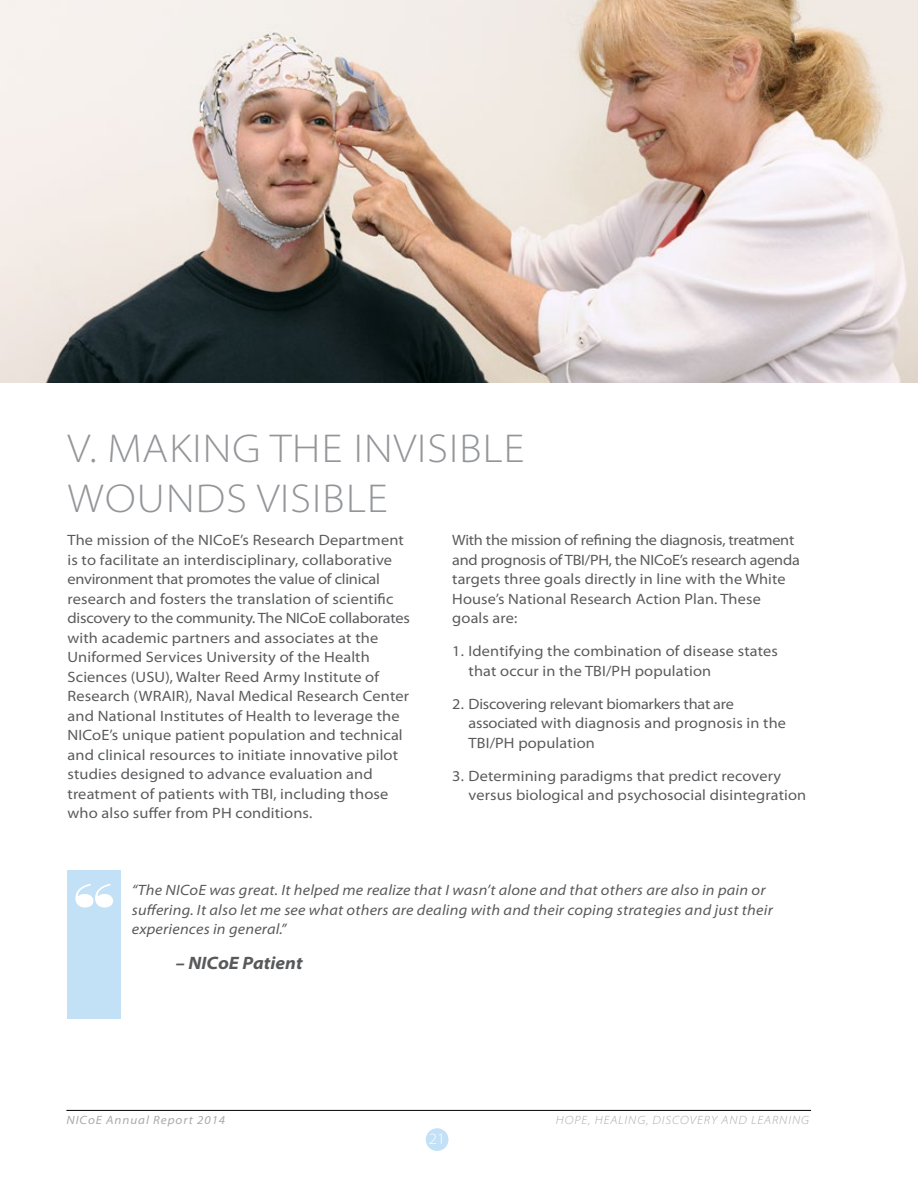
<style>
.page{position:relative;width:918px;height:1188px;background:#fff}
.page>*{position:absolute;margin:0;border:0;box-sizing:border-box;transform-origin:0 0}
.t1{font:300 semi-expanded 40.5px/49.5px "Myriad Pro";letter-spacing:.03em;color:#939598}
.Quote_Attribution{font:italic 700 semi-expanded 18px "Myriad Pro";color:#58595b}
.t2{font:300 semi-expanded 15.75px "Myriad Pro";color:#fff}
.t3{font:semi-expanded 15px/19.5px "Myriad Pro";letter-spacing:.01em;color:#58595b}
.Quote_Copy{font:italic semi-expanded 15px/19.5px "Myriad Pro";letter-spacing:.015em;color:#58595b}
.t4{font:semi-expanded 15px/19.5px "Myriad Pro";letter-spacing:-.01em;color:#58595b}
.t5{font:italic 300 semi-expanded 12px "Myriad Pro";letter-spacing:.08em;color:#a7a9ac}
.t6{font:italic semi-expanded 12px "Myriad Pro";letter-spacing:.08em;color:#a7a9ac}
</style>
<div class="page">
<hr style="left:66px;top:1110px;width:745px;height:1px;background:#000">
<div style="left:426px;top:1128px;width:22px;height:23px;background:#c2e1f6;border-radius:50%"></div>
<div style="left:68px;top:870px;width:54px;height:149px;background:#c2e1f6"></div>
<svg style="left:75px;top:884px;width:38px;height:24px"></svg>
<img style="left:0;top:0;width:918px;height:382px">
<h2 class="t1" style="left:68px;top:425px;width:458px">V. MAKING THE INVISIBLE<br>WOUNDS VISIBLE</h2>
<p class="t3" style="left:68px;top:531px;width:344px">The mission of the NICoE’s Research Department is to facilitate an interdisciplinary, collaborative environment that promotes the value of clinical research and fosters the translation of scientific discovery to the community. The NICoE collaborates with academic partners and associates at the Uniformed Services University of the Health Sciences (USU), Walter Reed Army Institute of Research (WRAIR), Naval Medical Research Center and National Institutes of Health to leverage the NICoE’s unique patient population and technical and clinical resources to initiate innovative pilot studies designed to advance evaluation and treatment of patients with TBI, including those who also suffer from PH conditions.</p>
<p class="t3" style="left:452px;top:531px;width:349px">With the mission of refining the diagnosis, treatment and prognosis of TBI/PH, the NICoE’s research agenda targets three goals directly in line with the White House’s National Research Action Plan. These goals are:</p>
<p class="t3" style="left:469px;top:642px;width:311px;text-indent:-16px">1. Identifying the combination of disease states that occur in the TBI/PH population</p>
<p class="t4" style="left:469px;top:694px;width:319px;text-indent:-16px">2. Discovering relevant biomarkers that are associated with diagnosis and prognosis in the<br>TBI/PH population</p>
<p class="t3" style="left:469px;top:766px;width:339px;text-indent:-16px">3. Determining paradigms that predict recovery versus biological and psychosocial disintegration</p>
<p class="Quote_Copy" style="left:132px;top:881px;width:643px">“The NICoE was great. It helped me realize that I wasn’t alone and that others are also in pain or suffering. It also let me see what others are dealing with and their coping strategies and just their experiences in general.”</p>
<p class="Quote_Attribution" style="left:176px;top:953px;width:129px">– NICoE Patient</p>
<p class="t6" style="left:66px;top:1114px;width:160px">NICoE Annual Report 2014</p>
<p class="t5" style="left:556px;top:1114px;width:254px">HOPE, HEALING, DISCOVERY AND LEARNING</p>
<p class="t2" style="left:429px;top:1130px;width:18px">21</p>
</div>
